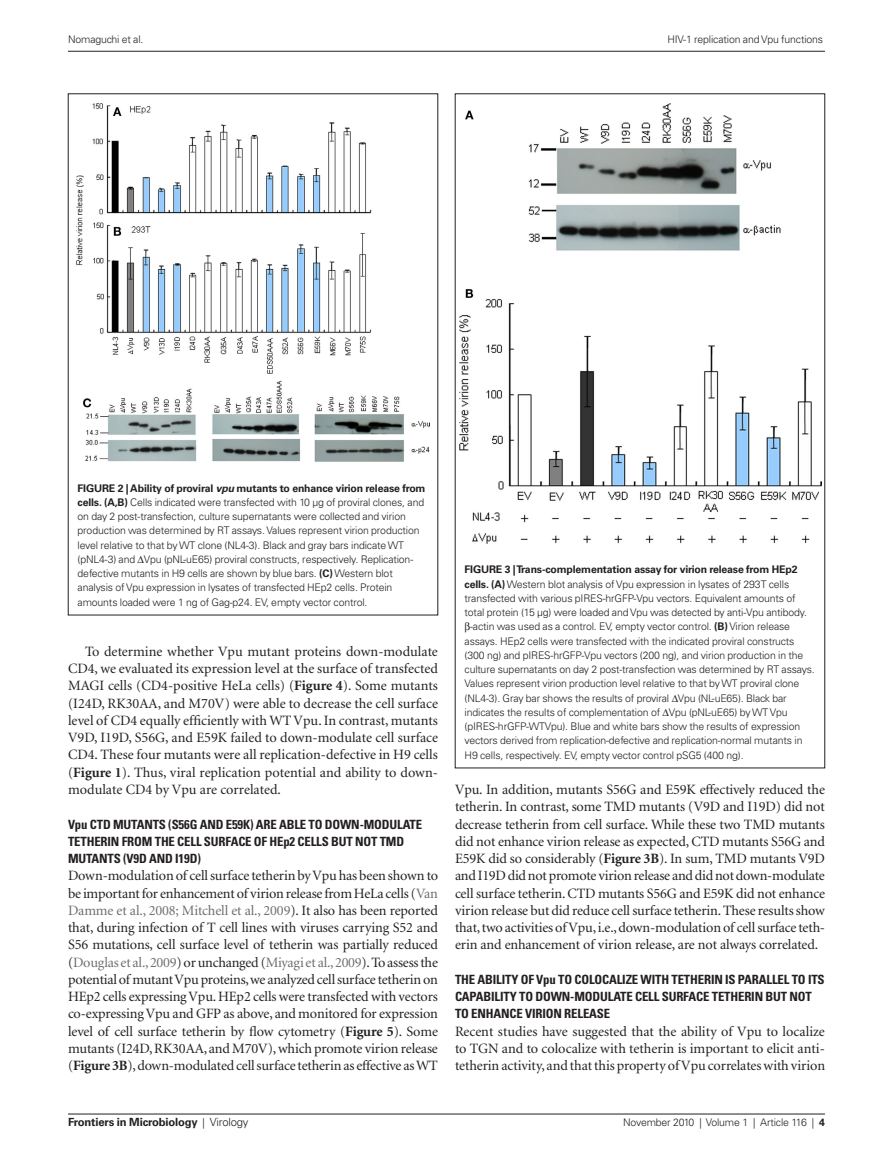
<style>
.page{position:relative;width:893px;height:1170px;background:#fff}
.page>*{position:absolute;margin:0;border:0;box-sizing:border-box;transform-origin:0 0}
.ART_tx1{font:14.25px/17.2px "Minion";letter-spacing:-.01em;color:#231f20;text-align:justify}
.ART_tx{font:14.25px/17.2px "Minion";color:#231f20;text-align:justify}
.ART_tx_title2{font:700 condensed 12.75px/17.2px "Univers";letter-spacing:-.01em;color:#231f20}
.t1{font:700 11.25px "Univers";letter-spacing:-.015em;color:#231f20}
.FIGURE_tx{font:300 10.5px/14.2px "Univers";letter-spacing:-.015em;color:#231f20}
.FIGURE_tx-2{font:700 10.5px "Univers";letter-spacing:-.015em;color:#231f20}
.s1{font-weight:700}
.s2{font-weight:700;font-style:italic}
.s3{color:#6c6d70}
.s4{font-weight:300;font-size:10.5px}
.s5{font-weight:300}
</style>
<div class="page">
<hr style="left:68px;top:1113px;width:757px;height:1px;background:#231f20">
<hr style="left:68px;top:51px;width:757px;height:1px;background:#231f20">
<img style="left:76px;top:103px;width:354px;height:359px">
<img style="left:459px;top:103px;width:362px;height:440px">
<p class="FIGURE_tx" style="left:68px;top:32px;width:77px">Nomaguchi et al.</p>
<p class="FIGURE_tx" style="left:667px;top:32px;width:157px">HIV-1 replication and Vpu functions</p>
<p class="FIGURE_tx" style="left:78px;top:480px;width:349px"><span class="s1">Figure 2 | Ability of proviral</span> <span class="s2">vpu</span> <span class="s1">mutants to enhance virion release from cells. (A,B)</span> Cells indicated were transfected with 10 μg of proviral clones, and on day 2 post-transfection, culture supernatants were collected and virion production was determined by RT assays. Values represent virion production level relative to that by WT clone (NL4-3). Black and gray bars indicate WT (pNL4-3) and ∆Vpu (pNL-uE65) proviral constructs, respectively. Replication&shy;defective mutants in H9 cells are shown by blue bars. <span class="s1">(C)</span> Western blot analysis of Vpu expression in lysates of transfected HEp2 cells. Protein amounts loaded were 1 ng of Gag-p24. EV, empty vector control.</p>
<p class="ART_tx" style="left:68px;top:643px;width:371px;text-indent:17px">To determine whether Vpu mutant proteins down-modulate CD4, we evaluated its expression level at the surface of transfected MAGI cells (CD4-positive HeLa cells) (<span class="s1">Figure 4</span>). Some mutants (I24D, RK30AA, and M70V) were able to decrease the cell surface level of CD4 equally efficiently with WT Vpu. In contrast, mutants V9D, I19D, S56G, and E59K failed to down-modulate cell surface CD4. These four mutants were all replication-defective in H9 cells (<span class="s1">Figure 1</span>). Thus, viral replication potential and ability to down&shy;modulate CD4 by Vpu are correlated.</p>
<p class="ART_tx_title2" style="left:68px;top:815px;width:30px">VPU CTD</p>
<p class="ART_tx_title2" style="left:68px;top:815px;width:356px;text-indent:45px">MUTANTS (S56G AND E59K) ARE ABLE TO DOWN-MODULATE<br>TETHERIN FROM THE CELL SURFACE OF HEP2 CELLS BUT NOT TMD<br>MUTANTS (V9D AND I19D)</p>
<p class="ART_tx1" style="left:68px;top:867px;width:372px">Down-modulation of cell surface tetherin by Vpu has been shown to be important for enhancement of virion release from HeLa cells (<span class="s3">Van Damme et al., 2008; Mitchell et al., 2009</span>). It also has been reported that, during infection of T cell lines with viruses carrying S52 and S56 mutations, cell surface level of tetherin was partially reduced (<span class="s3">Douglas et al., 2009</span>) or unchanged (<span class="s3">Miyagi et al., 2009</span>). To assess the potential of mutant Vpu proteins, we analyzed cell surface tetherin on HEp2 cells expressing Vpu. HEp2 cells were transfected with vectors co-expressing Vpu and GFP as above, and monitored for expression level of cell surface tetherin by flow cytometry (<span class="s1">Figure 5</span>). Some mutants (I24D, RK30AA, and M70V), which promote virion release (<span class="s1">Figure3B</span>), down-modulated cell surface tetherin as effective as WT</p>
<p class="FIGURE_tx-2" style="left:465px;top:563px;width:335px">Figure 3 | Trans-complementation assay for virion release from HEp2</p>
<p class="FIGURE_tx" style="left:465px;top:576px;width:326px"><span class="s1">cells. (A)</span> Western blot analysis of Vpu expression in lysates of 293T cells</p>
<p class="FIGURE_tx" style="left:465px;top:591px;width:333px">transfected with various pIRES-hrGFP-Vpu vectors. Equivalent amounts of</p>
<p class="FIGURE_tx" style="left:465px;top:605px;width:344px">total protein (15 μg) were loaded and Vpu was detected by anti-Vpu antibody.</p>
<p class="FIGURE_tx" style="left:470px;top:619px;width:321px">-actin was used as a control. EV, empty vector control. <span class="s1">(B)</span> Virion release</p>
<p class="FIGURE_tx" style="left:465px;top:633px;width:331px">assays. HEp2 cells were transfected with the indicated proviral constructs</p>
<p class="FIGURE_tx" style="left:465px;top:648px;width:340px">(300 ng) and pIRES-hrGFP-Vpu vectors (200 ng), and virion production in the</p>
<p class="FIGURE_tx" style="left:465px;top:662px;width:352px">culture supernatants on day 2 post-transfection was determined by RT assays.</p>
<p class="FIGURE_tx" style="left:465px;top:676px;width:336px">Values represent virion production level relative to that by WT proviral clone</p>
<p class="FIGURE_tx" style="left:465px;top:690px;width:324px">(NL4-3). Gray bar shows the results of proviral ∆Vpu (NL-uE65). Black bar</p>
<p class="FIGURE_tx" style="left:465px;top:705px;width:325px">indicates the results of complementation of ∆Vpu (pNL-uE65) by WT Vpu</p>
<p class="FIGURE_tx" style="left:465px;top:719px;width:337px">(pIRES-hrGFP-WTVpu). Blue and white bars show the results of expression</p>
<p class="FIGURE_tx" style="left:465px;top:733px;width:339px">vectors derived from replication-defective and replication-normal mutants in</p>
<p class="FIGURE_tx" style="left:465px;top:747px;width:281px">H9 cells, respectively. EV, empty vector control pSG5 (400 ng).</p>
<p class="ART_tx1" style="left:455px;top:781px;width:371px">Vpu. In addition, mutants S56G and E59K effectively reduced the tetherin. In contrast, some TMD mutants (V9D and I19D) did not decrease tetherin from cell surface. While these two TMD mutants did not enhance virion release as expected, CTD mutants S56G and E59K did so considerably (<span class="s1">Figure 3B</span>). In sum, TMD mutants V9D and I19D did not promote virion release and did not down-modulate cell surface tetherin. CTD mutants S56G and E59K did not enhance virion release but did reduce cell surface tetherin. These results show that, two activities of Vpu, i.e., down-modulation of cell surface teth&shy;erin and enhancement of virion release, are not always correlated.</p>
<p class="ART_tx_title2" style="left:455px;top:970px;width:371px">THE ABILITY OF VPU TO COLOCALIZE WITH TETHERIN IS PARALLEL TO ITS<br>CAPABILITY TO DOWN-MODULATE CELL SURFACE TETHERIN BUT NOT<br>TO ENHANCE VIRION RELEASE</p>
<p class="ART_tx1" style="left:455px;top:1022px;width:372px">Recent studies have suggested that the ability of Vpu to localize to TGN and to colocalize with tetherin is important to elicit anti&shy;tetherin activity, and that this property of Vpu correlates with virion</p>
<p class="t1" style="left:68px;top:1115px;width:182px">Frontiers in Microbiology <span class="s4">|</span> <span class="s5">Virology</span></p>
<p class="FIGURE_tx" style="left:623px;top:1115px;width:203px">November 2010 | Volume 1 | Article 116 | <span class="s1">4</span></p>
</div>
